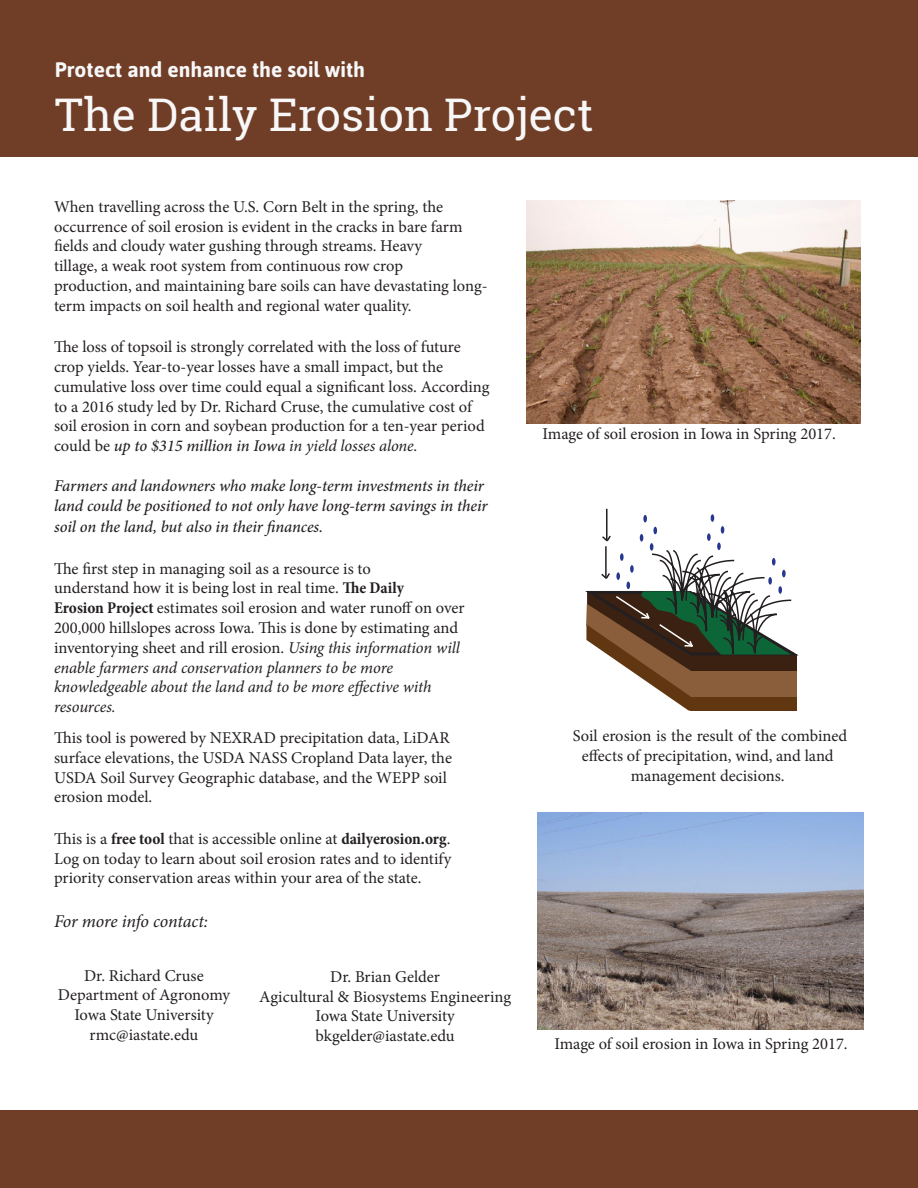
<style>
.page{position:relative;width:918px;height:1188px;background:#fff}
.page>*{position:absolute;margin:0;border:0;box-sizing:border-box;transform-origin:0 0}
.t1{font:45px "Roboto Slab";color:#f7f7f8}
.t2{font:700 21px "Asap";color:#f7f7f8}
.t3{font:italic 18px "Minion Pro";letter-spacing:-.01em;color:#231f20}
.t4{font:16.5px/19.8px "Minion Pro";color:#231f20}
.t5{font:italic 500 16.5px/19.8px "Minion Pro";letter-spacing:-.005em;color:#231f20}
.t6{font:italic 16.5px "Minion Pro";letter-spacing:-.005em;color:#231f20}
.s1{font-weight:500;font-style:italic}
.s2{font-style:italic}
.s3{font-weight:700;font-stretch:condensed}
</style>
<div class="page">
<div style="left:0;top:0;width:918px;height:157px;background:#703e27"></div>
<div style="left:0;top:1111px;width:918px;height:77px;background:#703e27"></div>
<hr style="left:606px;top:509px;width:2px;height:32px;background:#231f20">
<svg style="left:586px;top:514px;width:213px;height:197px"></svg>
<img style="left:537px;top:812px;width:327px;height:217px">
<img style="left:527px;top:200px;width:334px;height:223px">
<p class="t2" style="left:55px;top:56px;width:312px">Protect and enhance the soil with</p>
<p class="t1" style="left:55px;top:84px;width:540px">The Daily Erosion Project</p>
<p class="t4" style="left:54px;top:197px;width:391px">When travelling across the U.S. Corn Belt in the spring, the</p>
<p class="t4" style="left:54px;top:217px;width:410px">occurrence of soil erosion is evident in the cracks in bare farm fields and cloudy water gushing through streams. Heavy</p>
<p class="t4" style="left:54px;top:256px;width:351px">tillage, a weak root system from continuous row crop</p>
<p class="t4" style="left:54px;top:276px;width:435px">production, and maintaining bare soils can have devastating long&shy;term impacts on soil health and regional water quality.</p>
<p class="t4" style="left:54px;top:337px;width:408px">The loss of topsoil is strongly correlated with the loss of future crop yields. Year-to-year losses have a small impact, but the</p>
<p class="t4" style="left:54px;top:377px;width:437px">cumulative loss over time could equal a significant loss. According to a 2016 study led by Dr. Richard Cruse, the cumulative cost of soil erosion in corn and soybean production for a ten-year period could be <span class="s1">up to $315 million in Iowa</span> <span class="s2">in yield losses alone.</span></p>
<p class="t5" style="left:54px;top:476px;width:435px">Farmers and landowners who make long-term investments in their land could be positioned to not only have long-term savings in their</p>
<p class="t5" style="left:54px;top:517px;width:271px">soil on the land, but also in their finances.</p>
<p class="t4" style="left:54px;top:559px;width:318px">The first step in managing soil as a resource is to</p>
<p class="t4" style="left:54px;top:578px;width:352px">understand how it is being lost in real time. <span class="s3">The Daily</span></p>
<p class="t4" style="left:54px;top:598px;width:412px"><span class="s3">Erosion Project</span> estimates soil erosion and water runoff on over<br>200,000 hillslopes across Iowa. This is done by estimating and inventorying sheet and rill erosion. <span class="s2">Using this information will</span></p>
<p class="t6" style="left:54px;top:656px;width:341px">enable farmers and conservation planners to be more</p>
<p class="t6" style="left:54px;top:676px;width:379px">knowledgeable about the land and to be more effective with</p>
<p class="t6" style="left:54px;top:696px;width:63px">resources.</p>
<p class="t4" style="left:54px;top:728px;width:400px">This tool is powered by NEXRAD precipitation data, LiDAR surface elevations, the USDA NASS Cropland Data layer, the USDA Soil Survey Geographic database, and the WEPP soil erosion model.</p>
<p class="t4" style="left:54px;top:829px;width:399px;text-align:justify">This is a <span class="s3">free tool</span> that is accessible online at <span class="s3">dailyerosion.org</span>.<br>Log on today to learn about soil erosion rates and to identify priority conservation areas within your area of the state.</p>
<p class="t3" style="left:54px;top:909px;width:156px">For more info contact:</p>
<p class="t4" style="left:84px;top:966px;width:121px">Dr. Richard Cruse</p>
<p class="t4" style="left:58px;top:985px;width:174px">Department of Agronomy</p>
<p class="t4" style="left:74px;top:1005px;width:141px">Iowa State University</p>
<p class="t4" style="left:90px;top:1025px;width:110px">rmc@iastate.edu</p>
<p class="t4" style="left:330px;top:967px;width:111px">Dr. Brian Gelder</p>
<p class="t4" style="left:259px;top:987px;width:253px">Agicultural &amp; Biosystems Engineering</p>
<p class="t4" style="left:316px;top:1006px;width:141px">Iowa State University</p>
<p class="t4" style="left:316px;top:1026px;width:141px">bkgelder@iastate.edu</p>
<p class="t4" style="left:543px;top:424px;width:295px">Image of soil erosion in Iowa in Spring 2017.</p>
<p class="t4" style="left:573px;top:726px;width:276px;text-align:center">Soil erosion is the result of the combined effects of precipitation, wind, and land</p>
<p class="t4" style="left:631px;top:766px;width:155px">management decisions.</p>
<p class="t4" style="left:554px;top:1034px;width:295px">Image of soil erosion in Iowa in Spring 2017.</p>
</div>
